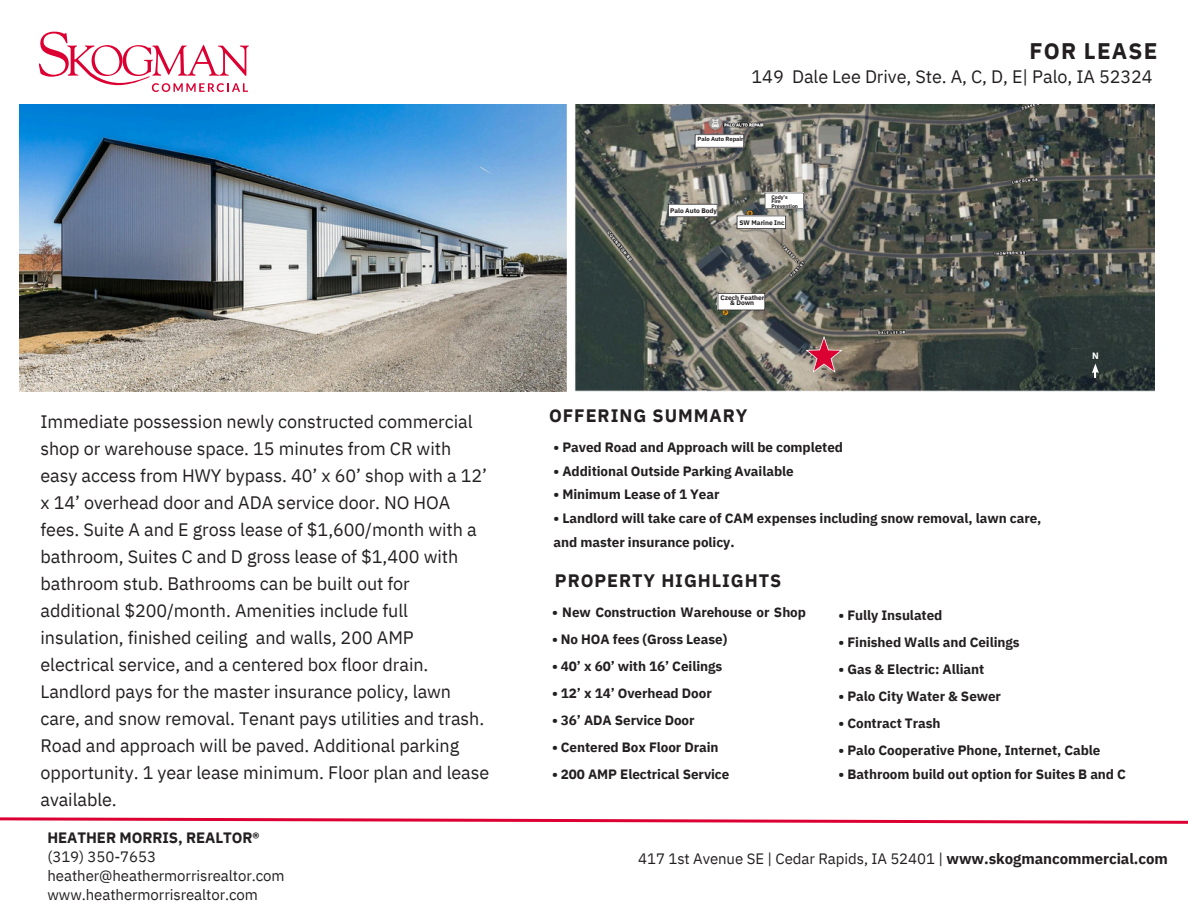
<style>
.page{position:relative;width:1188px;height:918px;background:#fff}
.page>*{position:absolute;margin:0;border:0;box-sizing:border-box;transform-origin:0 0}
.t1{font:700 22.5px "IBM Plex Sans";letter-spacing:.055em;color:#231f20}
.t2{font:18px/27px "IBM Plex Sans";letter-spacing:-.005em;color:#231f20}
.t3{font:700 18px "IBM Plex Sans";letter-spacing:.05em;color:#231f20}
.t4{font:15px/19.2px "IBM Plex Sans";letter-spacing:-.005em;color:#231f20}
.t5{font:700 13.5px/23.7px "IBM Plex Sans";letter-spacing:-.005em;color:#231f20}
.t6{font:700 9.15px "IBM Plex Sans";color:#fff}
.t7{font:700 6.6px/5.7px "IBM Plex Sans";letter-spacing:-.005em;color:#231f20;text-align:center}
.t8{font:700 5.85px "IBM Plex Sans";letter-spacing:-.005em;color:#231f20}
.t9{font:700 5.25px/4.5px "IBM Plex Sans";letter-spacing:-.005em;color:#231f20}
.s1{font-weight:700}
</style>
<div class="page">
<svg style="left:0;top:817px;width:1188px;height:7px"></svg>
<svg style="left:39px;top:32px;width:210px;height:60px"></svg>
<img style="left:19px;top:105px;width:1136px;height:287px">
<svg style="left:668px;top:204px;width:50px;height:13px"></svg>
<svg style="left:695px;top:134px;width:49px;height:14px"></svg>
<svg style="left:718px;top:293px;width:47px;height:17px"></svg>
<svg style="left:737px;top:216px;width:49px;height:13px"></svg>
<svg style="left:765px;top:193px;width:39px;height:16px"></svg>
<svg style="left:806px;top:336px;width:36px;height:37px"></svg>
<svg style="left:1092px;top:364px;width:7px;height:14px"></svg>
<h1 class="t1" style="left:1029px;top:36px;width:130px">FOR LEASE</h1>
<h6 class="t2" style="left:752px;top:63px;width:403px">149 Dale Lee Drive, Ste. A, C, D, E| Palo, IA 52324</h6>
<h5 class="t8" style="left:698px;top:135px;width:48px">Palo Auto Repair</h5>
<h2 class="t7" style="left:670px;top:208px;width:48px">Palo Auto Body</h2>
<h5 class="t9" style="left:771px;top:195px;width:28px">Cody’s<br>Fire<br>Prevention</h5>
<h2 class="t7" style="left:740px;top:219px;width:46px">SW Marine Inc</h2>
<h5 class="t7" style="left:720px;top:294px;width:46px">Czech Feather &amp; Down</h5>
<h4 class="t6" style="left:1092px;top:349px;width:8px">N</h4>
<h3 class="t2" style="left:40px;top:408px;width:450px">Immediate possession newly constructed commercial shop or warehouse space. 15 minutes from CR with easy access from HWY bypass. 40’ x 60’ shop with a 12’ x 14’ overhead door and ADA service door. NO HOA fees. Suite A and E gross lease of $1,600/month with a bathroom, Suites C and D gross lease of $1,400 with bathroom stub. Bathrooms can be built out for additional $200/month. Amenities include full insulation, finished ceiling and walls, 200 AMP electrical service, and a centered box floor drain.<br>Landlord pays for the master insurance policy, lawn care, and snow removal. Tenant pays utilities and trash.<br>Road and approach will be paved. Additional parking opportunity. 1 year lease minimum. Floor plan and lease available.</h3>
<p class="t3" style="left:549px;top:404px;width:200px">OFFERING SUMMARY</p>
<p class="t5" style="left:554px;top:435px;width:291px">• Paved Road and Approach will be completed</p>
<p class="t5" style="left:554px;top:459px;width:242px">• Additional Outside Parking Available</p>
<p class="t5" style="left:554px;top:483px;width:168px">• Minimum Lease of 1 Year</p>
<p class="t5" style="left:554px;top:506px;width:489px">• Landlord will take care of CAM expenses including snow removal, lawn care, and master insurance policy.</p>
<p class="t3" style="left:555px;top:568px;width:228px">PROPERTY HIGHLIGHTS</p>
<h6 class="t5" style="left:552px;top:600px;width:256px">• New Construction Warehouse or Shop</h6>
<h6 class="t5" style="left:552px;top:627px;width:177px">• No HOA fees (Gross Lease)</h6>
<h6 class="t5" style="left:552px;top:654px;width:172px">• 40’ x 60’ with 16’ Ceilings</h6>
<h6 class="t5" style="left:552px;top:681px;width:161px">• 12’ x 14’ Overhead Door</h6>
<h6 class="t5" style="left:552px;top:708px;width:144px">• 36’ ADA Service Door</h6>
<h6 class="t5" style="left:552px;top:735px;width:168px">• Centered Box Floor Drain</h6>
<h6 class="t5" style="left:552px;top:762px;width:179px">• 200 AMP Electrical Service</h6>
<h3 class="t5" style="left:839px;top:603px;width:105px">• Fully Insulated</h3>
<h3 class="t5" style="left:839px;top:630px;width:183px">• Finished Walls and Ceilings</h3>
<h3 class="t5" style="left:839px;top:657px;width:147px">• Gas &amp; Electric: Alliant</h3>
<h3 class="t5" style="left:839px;top:684px;width:164px">• Palo City Water &amp; Sewer</h3>
<h3 class="t5" style="left:839px;top:711px;width:103px">• Contract Trash</h3>
<h3 class="t5" style="left:839px;top:738px;width:263px">• Palo Cooperative Phone, Internet, Cable</h3>
<h3 class="t5" style="left:839px;top:762px;width:289px">• Bathroom build out option for Suites B and C</h3>
<p class="t4" style="left:48px;top:827px;width:239px"><span class="s1">HEATHER MORRIS, REALTOR® </span>(319) 350-7653 heather@heathermorrisrealtor.com www.heathermorrisrealtor.com</p>
<h6 class="t4" style="left:638px;top:848px;width:531px">417 1st Avenue SE | Cedar Rapids, IA 52401 | <span class="s1">www.skogmancommercial.com</span></h6>
</div>
